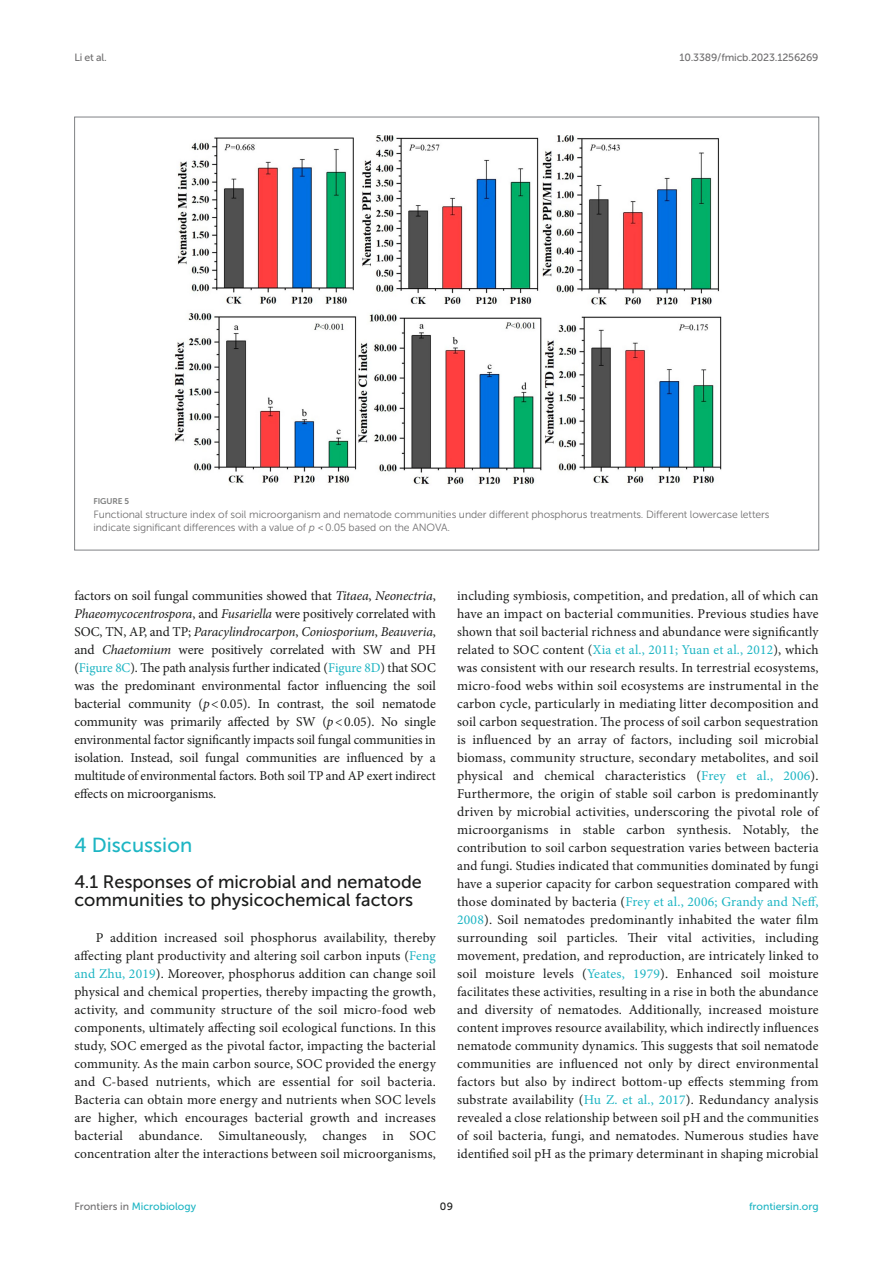
<style>
.page{position:relative;width:893px;height:1263px;background:#fff}
.page>*{position:absolute;margin:0;border:0;box-sizing:border-box;transform-origin:0 0}
.HEAD_1{font:20.25px "Museo Sans 500";color:#1db5c3}
.HEAD_2_after_HEAD_1{font:18px/18px "Museo Sans 500";color:#1b1c1b}
.TEXT_FLUSH{font:13.5px/18px "Minion Pro";letter-spacing:.005em;color:#1b1c1b;text-align:justify}
.FIG_LEG{font:10.5px/13.5px "Museo Sans 300";letter-spacing:-.01em;color:#706f70}
.t1{font:10.5px "Museo Sans 500";color:#1db5c3}
.t2{font:10.5px "Museo Sans 500";letter-spacing:-.015em;color:#706f70}
.t3{font:10.5px "Museo Sans 500";color:#1b1c1b}
.FIG_HD{font:8.25px "Museo Sans 700";letter-spacing:-.01em;color:#7e7f7f}
.s1{font-style:italic}
.s2{color:#1db5c3}
.s3{color:#706f70}
</style>
<div class="page">
<img style="left:174px;top:136px;width:547px;height:349px">
<p class="t2" style="left:74px;top:51px;width:34px">Li et al.</p>
<p class="t2" style="left:679px;top:51px;width:141px">10.3389/fmicb.2023.1256269</p>
<p class="FIG_HD" style="left:94px;top:497px;width:37px">FIGURE 5</p>
<p class="FIG_LEG" style="left:94px;top:507px;width:677px">Functional structure index of soil microorganism and nematode communities under different phosphorus treatments. Different lowercase letters indicate significant differences with a value of <span class="s1">p</span> &lt; 0.05 based on the ANOVA.</p>
<p class="TEXT_FLUSH" style="left:74px;top:587px;width:363px">factors on soil fungal communities showed that <span class="s1">Titaea</span>, <span class="s1">Neonectria</span>, <span class="s1">Phaeomycocentrospora</span>, and <span class="s1">Fusariella</span> were positively correlated with SOC, TN, AP, and TP; <span class="s1">Paracylindrocarpon</span>, <span class="s1">Coniosporium</span>, <span class="s1">Beauveria</span>, and <span class="s1">Chaetomium</span> were positively correlated with SW and PH (<span class="s2">Figure 8C</span>). The path analysis further indicated (<span class="s2">Figure 8D</span>) that SOC was the predominant environmental factor influencing the soil bacterial community (<span class="s1">p</span>&lt;0.05). In contrast, the soil nematode community was primarily affected by SW (<span class="s1">p</span>&lt;0.05). No single environmental factor significantly impacts soil fungal communities in isolation. Instead, soil fungal communities are influenced by a multitude of environmental factors. Both soil TP and AP exert indirect effects on microorganisms.</p>
<p class="HEAD_1" style="left:74px;top:834px;width:119px">4 Discussion</p>
<p class="HEAD_2_after_HEAD_1" style="left:74px;top:873px;width:349px">4.1 Responses of microbial and nematode communities to physicochemical factors</p>
<p class="TEXT_FLUSH" style="left:74px;top:929px;width:363px;text-indent:21px">P addition increased soil phosphorus availability, thereby affecting plant productivity and altering soil carbon inputs (<span class="s2">Feng and Zhu, 2019</span>). Moreover, phosphorus addition can change soil physical and chemical properties, thereby impacting the growth, activity, and community structure of the soil micro-food web components, ultimately affecting soil ecological functions. In this study, SOC emerged as the pivotal factor, impacting the bacterial community. As the main carbon source, SOC provided the energy and C-based nutrients, which are essential for soil bacteria.<br>Bacteria can obtain more energy and nutrients when SOC levels are higher, which encourages bacterial growth and increases bacterial abundance. Simultaneously, changes in SOC concentration alter the interactions between soil microorganisms,</p>
<p class="TEXT_FLUSH" style="left:457px;top:587px;width:363px">including symbiosis, competition, and predation, all of which can have an impact on bacterial communities. Previous studies have shown that soil bacterial richness and abundance were significantly related to SOC content (<span class="s2">Xia et al., 2011; Yuan et al., 2012</span>), which was consistent with our research results. In terrestrial ecosystems, micro-food webs within soil ecosystems are instrumental in the carbon cycle, particularly in mediating litter decomposition and soil carbon sequestration. The process of soil carbon sequestration is influenced by an array of factors, including soil microbial biomass, community structure, secondary metabolites, and soil physical and chemical characteristics (<span class="s2">Frey et al., 2006</span>).<br>Furthermore, the origin of stable soil carbon is predominantly driven by microbial activities, underscoring the pivotal role of microorganisms in stable carbon synthesis. Notably, the contribution to soil carbon sequestration varies between bacteria and fungi. Studies indicated that communities dominated by fungi have a superior capacity for carbon sequestration compared with those dominated by bacteria (<span class="s2">Frey et al., 2006; Grandy and Neff, 2008</span>). Soil nematodes predominantly inhabited the water film surrounding soil particles. Their vital activities, including movement, predation, and reproduction, are intricately linked to soil moisture levels (<span class="s2">Yeates, 1979</span>). Enhanced soil moisture facilitates these activities, resulting in a rise in both the abundance and diversity of nematodes. Additionally, increased moisture content improves resource availability, which indirectly influences nematode community dynamics. This suggests that soil nematode communities are influenced not only by direct environmental factors but also by indirect bottom-up effects stemming from substrate availability (<span class="s2">Hu Z. et al., 2017</span>). Redundancy analysis revealed a close relationship between soil pH and the communities of soil bacteria, fungi, and nematodes. Numerous studies have identified soil pH as the primary determinant in shaping microbial</p>
<p class="t1" style="left:74px;top:1200px;width:123px"><span class="s3">Frontiers in</span> Microbiology</p>
<p class="t3" style="left:440px;top:1200px;width:15px">09</p>
<p class="t1" style="left:749px;top:1200px;width:71px">frontiersin.org</p>
</div>
